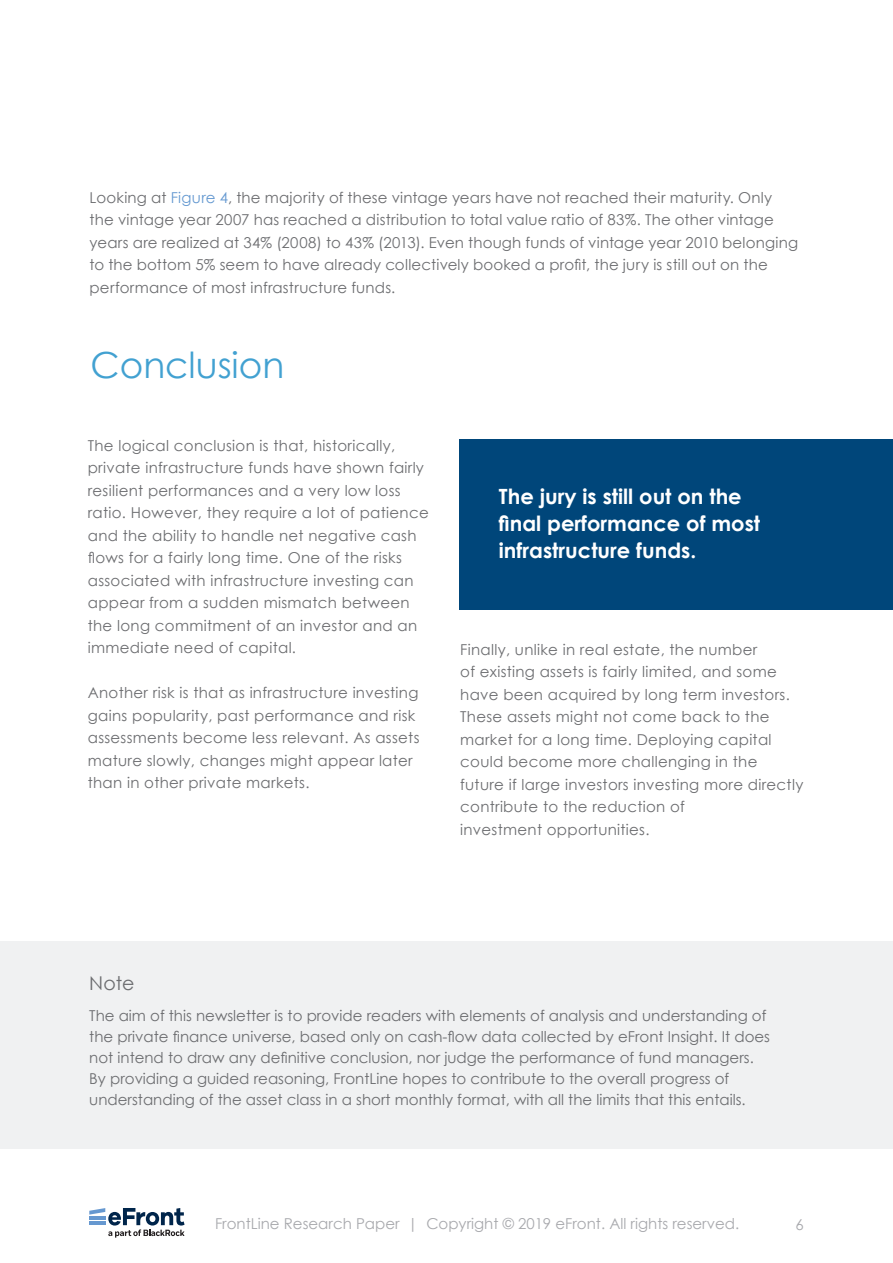
<style>
.page{position:relative;width:893px;height:1263px;background:#fff}
.page>*{position:absolute;margin:0;border:0;box-sizing:border-box;transform-origin:0 0}
.t1{font:36px "Century Gothic";color:#42a1d1}
.t2{font:700 21px/27px "Century Gothic";color:#fff}
.t3{font:19.05px "Century Gothic";color:#6c6d70}
.body{font:15px/22.5px "Century Gothic";letter-spacing:.02em;color:#6c6d70}
.body-2{font:15px/21px "Century Gothic";color:#6c6d70}
.t4{font:15px "Century Gothic";color:#a8a9ad}
.s1{color:#6599d1}
</style>
<div class="page">
<svg style="left:89px;top:1208px;width:96px;height:29px"></svg>
<div style="left:0;top:941px;width:893px;height:207px;background:#f0f1f2"></div>
<div style="left:459px;top:439px;width:434px;height:171px;background:#00467a"></div>
<p class="body" style="left:90px;top:186px;width:710px">Looking at <span class="s1">Figure 4</span>, the majority of these vintage years have not reached their maturity. Only the vintage year 2007 has reached a distribution to total value ratio of 83%. The other vintage years are realized at 34% (2008) to 43% (2013). Even though funds of vintage year 2010 belonging to the bottom 5% seem to have already collectively booked a profit, the jury is still out on the performance of most infrastructure funds.</p>
<p class="t1" style="left:90px;top:340px;width:195px">Conclusion</p>
<p class="body" style="left:88px;top:434px;width:342px">The logical conclusion is that, historically, private infrastructure funds have shown fairly resilient performances and a very low loss ratio. However, they require a lot of patience and the ability to handle net negative cash flows for a fairly long time. One of the risks associated with infrastructure investing can appear from a sudden mismatch between the long commitment of an investor and an immediate need of capital.</p>
<p class="body" style="left:88px;top:681px;width:333px">Another risk is that as infrastructure investing gains popularity, past performance and risk assessments become less relevant. As assets mature slowly, changes might appear later</p>
<p class="body" style="left:88px;top:771px;width:223px">than in other private markets.</p>
<p class="t2" style="left:499px;top:482px;width:263px">The jury is still out on the final performance of most infrastructure funds.</p>
<p class="body" style="left:460px;top:638px;width:345px">Finally, unlike in real estate, the number<br>of existing assets is fairly limited, and some have been acquired by long term investors.<br>These assets might not come back to the market for a long time. Deploying capital could become more challenging in the future if large investors investing more directly contribute to the reduction of</p>
<p class="body" style="left:460px;top:818px;width:191px">investment opportunities.</p>
<p class="t3" style="left:89px;top:970px;width:47px">Note</p>
<p class="body-2" style="left:89px;top:1005px;width:682px">The aim of this newsletter is to provide readers with elements of analysis and understanding of the private finance universe, based only on cash-flow data collected by eFront Insight. It does not intend to draw any definitive conclusion, nor judge the performance of fund managers.<br>By providing a guided reasoning, FrontLine hopes to contribute to the overall progress of understanding of the asset class in a short monthly format, with all the limits that this entails.</p>
<p class="t4" style="left:215px;top:1213px;width:526px">FrontLine Research Paper | Copyright © 2019 eFront. All rights reserved.</p>
<p class="t4" style="left:795px;top:1214px;width:10px">6</p>
</div>
